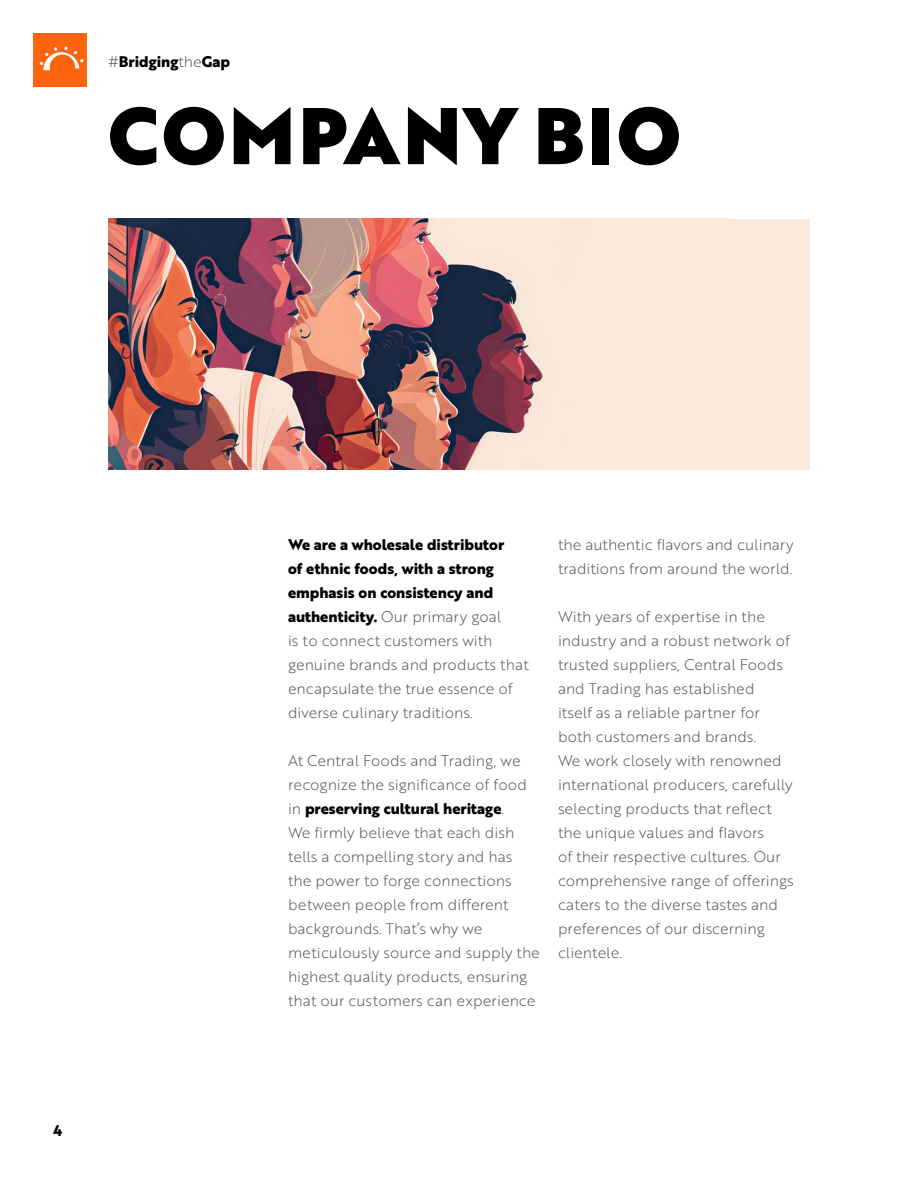
<style>
.page{position:relative;width:918px;height:1188px;background:#fff}
.page>*{position:absolute;margin:0;border:0;box-sizing:border-box;transform-origin:0 0}
.t1{font:78px "Brother 1816 Black";letter-spacing:.04em;color:#000}
.t2{font:15px/24px "Brother 1816 Light";color:#58595b}
.t3{font:700 15px/24px "Brother 1816 Extra";color:#000}
.s1{font-family:"Brother 1816 Light";font-weight:400;color:#58595b}
.s2{font-family:"Brother 1816 Extra";font-weight:700;color:#000}
</style>
<div class="page">
<div style="left:33px;top:33px;width:54px;height:54px;background:#ff630d"></div>
<svg style="left:40px;top:46px;width:44px;height:24px"></svg>
<div style="left:108px;top:219px;width:702px;height:251px;background:#fae8da"></div>
<img style="left:108px;top:219px;width:435px;height:251px">
<p class="t3" style="left:108px;top:49px;width:124px"><span class="s1">#</span>Bridging<span class="s1">the</span>Gap</p>
<h1 class="t1" style="left:108px;top:76px;width:574px">COMPANY BIO</h1>
<p class="t3" style="left:53px;top:1118px;width:11px">4</p>
<p class="t3" style="left:288px;top:532px;width:218px">We are a wholesale distributor of ethnic foods, with a strong emphasis on consistency and</p>
<p class="t2" style="left:288px;top:604px;width:242px"><span class="s2">authenticity.</span> Our primary goal<br>is to connect customers with genuine brands and products that encapsulate the true essence of diverse culinary traditions.</p>
<p class="t2" style="left:288px;top:748px;width:240px">At Central Foods and Trading, we recognize the significance of food</p>
<p class="t3" style="left:288px;top:796px;width:218px"><span class="s1">in</span> preserving cultural heritage<span class="s1">.</span></p>
<p class="t2" style="left:288px;top:820px;width:253px">We firmly believe that each dish tells a compelling story and has<br>the power to forge connections between people from different backgrounds. That’s why we meticulously source and supply the highest quality products, ensuring that our customers can experience</p>
<p class="t2" style="left:558px;top:532px;width:237px">the authentic flavors and culinary traditions from around the world.</p>
<p class="t2" style="left:558px;top:604px;width:237px">With years of expertise in the industry and a robust network of trusted suppliers, Central Foods and Trading has established<br>itself as a reliable partner for both customers and brands.<br>We work closely with renowned international producers, carefully selecting products that reflect the unique values and flavors<br>of their respective cultures. Our comprehensive range of offerings caters to the diverse tastes and preferences of our discerning clientele.</p>
</div>
